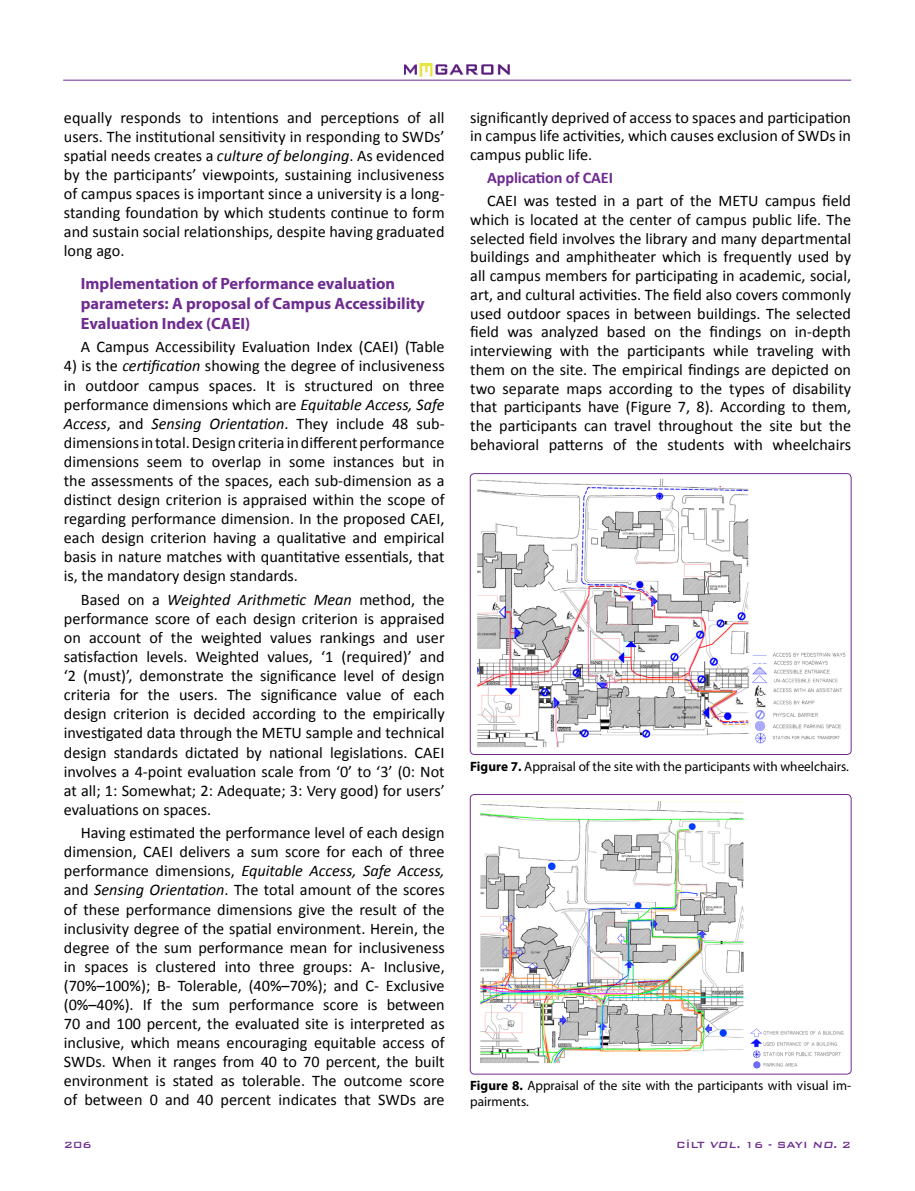
<style>
.page{position:relative;width:915px;height:1191px;background:#fff}
.page>*{position:absolute;margin:0;border:0;box-sizing:border-box;transform-origin:0 0}
.t1{font:700 16.35px/20px "Myriad Pro";color:#6f2c91}
.t2{font:16.2px/19px "Calibri";color:#000;text-align:justify}
.t3{font:700 16.2px "Calibri";letter-spacing:-.01em;color:#6f2c91}
.t4{font:13.5px/15px "Myriad Pro";color:#000}
.t5{font:500 12px "Bank Gothic BT";color:#6f2c91}
.s1{font-style:italic}
.s2{font-weight:700}
</style>
<div class="page">
<img style="left:404px;top:64px;width:105px;height:16px">
<hr style="left:63px;top:80px;width:787px;height:1px;background:#6f2c91">
<img style="left:470px;top:474px;width:376px;height:280px">
<div style="left:470px;top:473px;width:381px;height:281px;border:1px solid #6f2c91;border-radius:4px"></div>
<img style="left:470px;top:794px;width:380px;height:280px">
<div style="left:470px;top:794px;width:381px;height:280px;border:1px solid #6f2c91;border-radius:4px"></div>
<p class="t2" style="left:64px;top:107px;width:382px">equally responds to intentions and perceptions of all users. The institutional sensitivity in responding to SWDs’ spatial needs creates a <span class="s1">culture of belonging</span>. As evidenced by the participants’ viewpoints, sustaining inclusiveness of campus spaces is important since a university is a long&shy;standing foundation by which students continue to form and sustain social relationships, despite having graduated long ago.</p>
<p class="t1" style="left:81px;top:273px;width:345px">Implementation of Performance evaluation parameters: A proposal of Campus Accessibility<br>Evaluation Index (CAEI)</p>
<p class="t2" style="left:81px;top:337px;width:365px">A Campus Accessibility Evaluation Index (CAEI) (Table</p>
<p class="t2" style="left:64px;top:356px;width:382px">4) is the <span class="s1">certification</span> showing the degree of inclusiveness in outdoor campus spaces. It is structured on three performance dimensions which are <span class="s1">Equitable Access, Safe Access</span>, and <span class="s1">Sensing Orientation</span>. They include 48 sub&shy;dimensions in total. Design criteria in different performance dimensions seem to overlap in some instances but in the assessments of the spaces, each sub-dimension as a distinct design criterion is appraised within the scope of regarding performance dimension. In the proposed CAEI, each design criterion having a qualitative and empirical basis in nature matches with quantitative essentials, that is, the mandatory design standards.</p>
<p class="t2" style="left:64px;top:589px;width:382px;text-indent:17px">Based on a <span class="s1">Weighted Arithmetic Mean</span> method, the performance score of each design criterion is appraised on account of the weighted values rankings and user satisfaction levels. Weighted values, ‘1 (required)’ and ‘2 (must)’, demonstrate the significance level of design criteria for the users. The significance value of each design criterion is decided according to the empirically investigated data through the METU sample and technical design standards dictated by national legislations. CAEI involves a 4-point evaluation scale from ‘0’ to ‘3’ (0: Not at all; 1: Somewhat; 2: Adequate; 3: Very good) for users’ evaluations on spaces.</p>
<p class="t2" style="left:64px;top:822px;width:382px;text-indent:17px">Having estimated the performance level of each design dimension, CAEI delivers a sum score for each of three performance dimensions, <span class="s1">Equitable Access, Safe Access, </span>and <span class="s1">Sensing Orientation</span>. The total amount of the scores of these performance dimensions give the result of the inclusivity degree of the spatial environment. Herein, the degree of the sum performance mean for inclusiveness in spaces is clustered into three groups: A- Inclusive, (70%–100%); B- Tolerable, (40%–70%); and C- Exclusive (0%–40%). If the sum performance score is between 70 and 100 percent, the evaluated site is interpreted as inclusive, which means encouraging equitable access of SWDs. When it ranges from 40 to 70 percent, the built environment is stated as tolerable. The outcome score of between 0 and 40 percent indicates that SWDs are</p>
<p class="t2" style="left:470px;top:107px;width:382px">significantly deprived of access to spaces and participation in campus life activities, which causes exclusion of SWDs in campus public life.</p>
<p class="t3" style="left:487px;top:168px;width:127px">Application of CAEI</p>
<p class="t2" style="left:470px;top:191px;width:382px;text-indent:17px">CAEI was tested in a part of the METU campus field which is located at the center of campus public life. The selected field involves the library and many departmental buildings and amphitheater which is frequently used by all campus members for participating in academic, social, art, and cultural activities. The field also covers commonly used outdoor spaces in between buildings. The selected field was analyzed based on the findings on in-depth interviewing with the participants while traveling with them on the site. The empirical findings are depicted on two separate maps according to the types of disability that participants have (Figure 7, 8). According to them, the participants can travel throughout the site but the behavioral patterns of the students with wheelchairs</p>
<p class="t4" style="left:470px;top:758px;width:380px"><span class="s2">Figure 7.</span> Appraisal of the site with the participants with wheelchairs.</p>
<p class="t4" style="left:470px;top:1078px;width:382px"><span class="s2">Figure 8.</span> Appraisal of the site with the participants with visual im&shy;pairments.</p>
<p class="t5" style="left:64px;top:1138px;width:29px">206</p>
<p class="t5" style="left:676px;top:1138px;width:176px">CİLT <span class="s1">VOL.</span> 16 - SAYI <span class="s1">NO.</span> 2</p>
</div>
